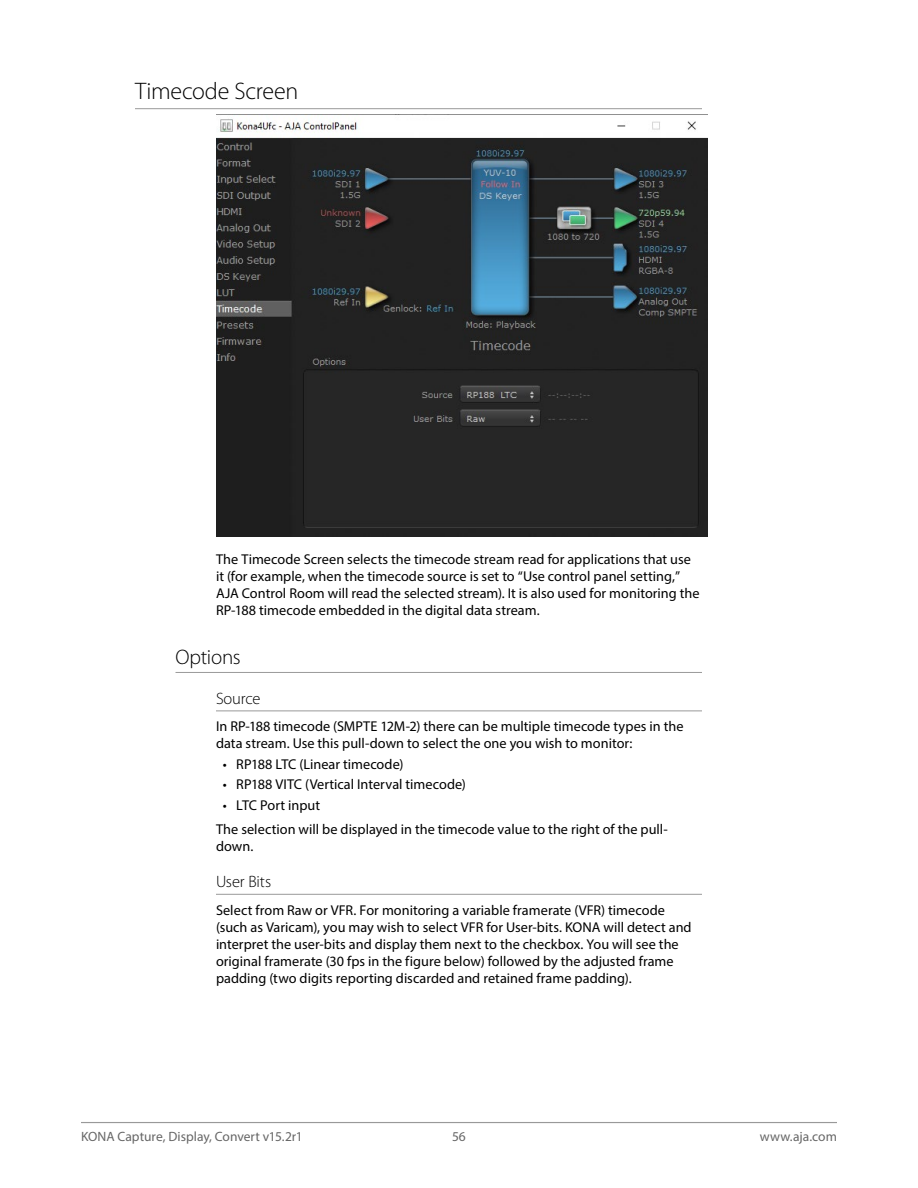
<style>
.page{position:relative;width:918px;height:1188px;background:#fff}
.page>*{position:absolute;margin:0;border:0;box-sizing:border-box;transform-origin:0 0}
._2Head{font:300 24px "Myriad Pro";letter-spacing:-.01em;color:#000}
._3Head{font:300 21px "Myriad Pro";letter-spacing:-.015em;color:#000}
._4Head{font:300 16.5px "Myriad Pro";letter-spacing:-.01em;color:#000}
.Body{font:14.25px/17.1px "Myriad Pro";letter-spacing:.005em;color:#000}
.t1{font:13.5px "Myriad Pro";color:#666}
</style>
<div class="page">
<hr style="left:81px;top:1122px;width:756px;height:1px;background:#999">
<hr style="left:135px;top:108px;width:567px;height:1px;background:#999">
<hr style="left:176px;top:672px;width:526px;height:1px;background:#999">
<hr style="left:216px;top:711px;width:486px;height:1px;background:#999">
<hr style="left:216px;top:894px;width:486px;height:1px;background:#999">
<img style="left:216px;top:114px;width:491px;height:422px">
<p class="_2Head" style="left:135px;top:78px;width:165px">Timecode Screen</p>
<p class="Body" style="left:216px;top:550px;width:485px">The Timecode Screen selects the timecode stream read for applications that use it (for example, when the timecode source is set to “Use control panel setting,” AJA Control Room will read the selected stream). It is also used for monitoring the RP-188 timecode embedded in the digital data stream.</p>
<p class="_3Head" style="left:176px;top:645px;width:67px">Options</p>
<p class="_4Head" style="left:216px;top:689px;width:46px">Source</p>
<p class="Body" style="left:216px;top:718px;width:469px">In RP-188 timecode (SMPTE 12M-2) there can be multiple timecode types in the data stream. Use this pull-down to select the one you wish to monitor:</p>
<p class="Body" style="left:223px;top:755px;width:182px">• RP188 LTC (Linear timecode)</p>
<p class="Body" style="left:223px;top:776px;width:245px">• RP188 VITC (Vertical Interval timecode)</p>
<p class="Body" style="left:223px;top:796px;width:99px">• LTC Port input</p>
<p class="Body" style="left:216px;top:820px;width:453px">The selection will be displayed in the timecode value to the right of the pull&shy;down.</p>
<p class="_4Head" style="left:216px;top:873px;width:57px">User Bits</p>
<p class="Body" style="left:216px;top:901px;width:477px">Select from Raw or VFR. For monitoring a variable framerate (VFR) timecode (such as Varicam), you may wish to select VFR for User-bits. KONA will detect and interpret the user-bits and display them next to the checkbox. You will see the original framerate (30 fps in the figure below) followed by the adjusted frame padding (two digits reporting discarded and retained frame padding).</p>
<p class="t1" style="left:81px;top:1128px;width:223px">KONA Capture, Display, Convert v15.2r1</p>
<p class="t1" style="left:452px;top:1128px;width:15px">56</p>
<p class="t1" style="left:760px;top:1128px;width:79px">www.aja.com</p>
</div>
